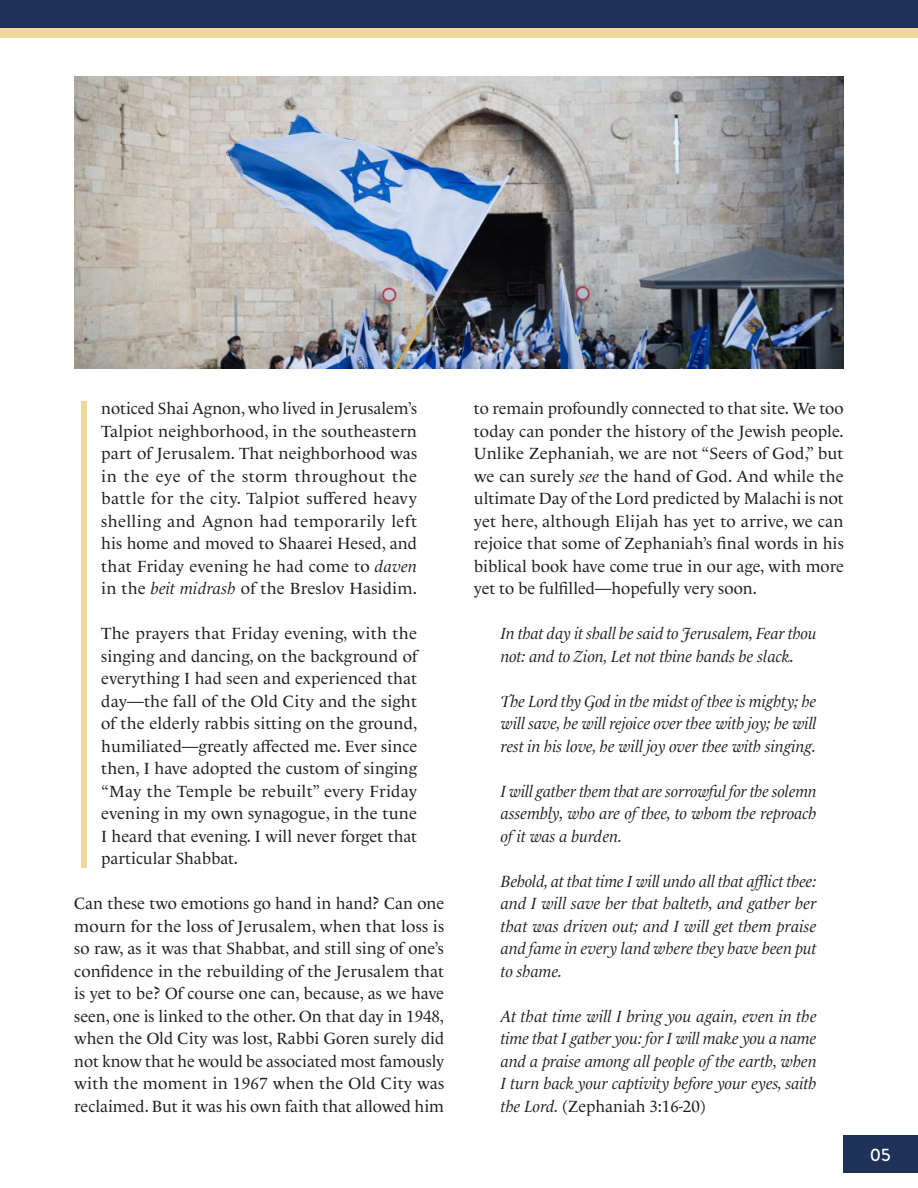
<style>
.page{position:relative;width:918px;height:1188px;background:#fff}
.page>*{position:absolute;margin:0;border:0;box-sizing:border-box;transform-origin:0 0}
.t1{font:500 18px "Brandon Grotesque";color:#fff}
.Body_Copy{font:16.5px/22.5px "Le Monde Livre Cla Std";color:#231f20;text-align:justify}
.Long_quote{font:16.5px/22.5px "Le Monde Livre Cla Std";color:#231f20;text-align:justify}
.Short_quote{font:italic 16.5px/22.5px "Le Monde Livre Cla Std";color:#231f20;text-align:justify}
.s1{font-style:italic}
.s2{font-style:normal}
</style>
<div class="page">
<div style="left:0;top:0;width:918px;height:28px;background:#1e3159"></div>
<div style="left:0;top:28px;width:918px;height:9px;background:#f0d798"></div>
<div style="left:843px;top:1136px;width:75px;height:37px;background:#1e3159"></div>
<div style="left:81px;top:401px;width:5px;height:467px;background:#f0d798"></div>
<img style="left:74px;top:76px;width:770px;height:293px">
<p class="Long_quote" style="left:101px;top:397px;width:317px">noticed Shai Agnon, who lived in Jerusalem’s Talpiot neighborhood, in the southeastern part of Jerusalem. That neighborhood was in the eye of the storm throughout the battle for the city. Talpiot suffered heavy shelling and Agnon had temporarily left his home and moved to Shaarei Hesed, and that Friday evening he had come to <span class="s1">daven </span>in the <span class="s1">beit midrash</span> of the Breslov Hasidim.</p>
<p class="Long_quote" style="left:101px;top:622px;width:318px">The prayers that Friday evening, with the singing and dancing, on the background of everything I had seen and experienced that day—the fall of the Old City and the sight of the elderly rabbis sitting on the ground, humiliated—greatly affected me. Ever since then, I have adopted the custom of singing “May the Temple be rebuilt” every Friday evening in my own synagogue, in the tune I heard that evening. I will never forget that particular Shabbat.</p>
<p class="Body_Copy" style="left:74px;top:892px;width:372px">Can these two emotions go hand in hand? Can one mourn for the loss of Jerusalem, when that loss is so raw, as it was that Shabbat, and still sing of one’s confidence in the rebuilding of the Jerusalem that is yet to be? Of course one can, because, as we have seen, one is linked to the other. On that day in 1948, when the Old City was lost, Rabbi Goren surely did not know that he would be associated most famously with the moment in 1967 when the Old City was reclaimed. But it was his own faith that allowed him</p>
<p class="Body_Copy" style="left:474px;top:397px;width:372px">to remain profoundly connected to that site. We too today can ponder the history of the Jewish people.<br>Unlike Zephaniah, we are not “Seers of God,” but we can surely <span class="s1">see</span> the hand of God. And while the ultimate Day of the Lord predicted by Malachi is not yet here, although Elijah has yet to arrive, we can rejoice that some of Zephaniah’s final words in his biblical book have come true in our age, with more yet to be fulfilled—hopefully very soon.</p>
<p class="Short_quote" style="left:501px;top:622px;width:317px">In that day it shall be said to Jerusalem, Fear thou not: and to Zion, Let not thine hands be slack.</p>
<p class="Short_quote" style="left:501px;top:689px;width:317px">The Lord thy God in the midst of thee is mighty; he will save, he will rejoice over thee with joy; he will rest in his love, he will joy over thee with singing.</p>
<p class="Short_quote" style="left:501px;top:779px;width:317px">I will gather them that are sorrowful for the solemn assembly, who are of thee, to whom the reproach of it was a burden.</p>
<p class="Short_quote" style="left:501px;top:869px;width:317px">Behold, at that time I will undo all that afflict thee: and I will save her that halteth, and gather her that was driven out; and I will get them praise and fame in every land where they have been put to shame.</p>
<p class="Short_quote" style="left:501px;top:1004px;width:318px">At that time will I bring you again, even in the time that I gather you: for I will make you a name and a praise among all people of the earth, when I turn back your captivity before your eyes, saith the Lord. <span class="s2">(Zephaniah 3:16-20)</span></p>
<p class="t1" style="left:870px;top:1142px;width:22px">05</p>
</div>
